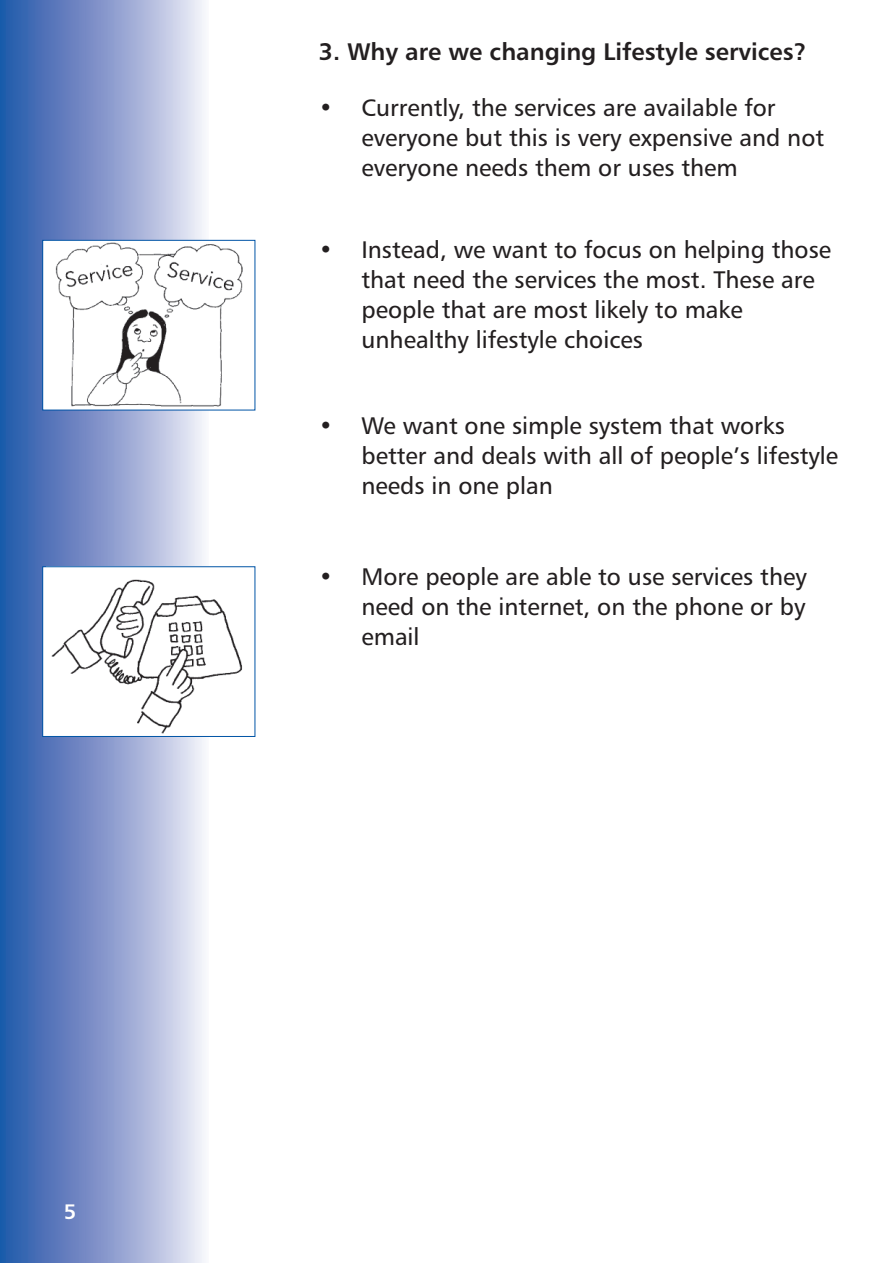
<style>
.page{position:relative;width:893px;height:1263px;background:#fff}
.page>*{position:absolute;margin:0;border:0;box-sizing:border-box;transform-origin:0 0}
.t1{font:24px/30px "Humanist 777 BT Roman B";color:#231f20}
.t2{font:24px "Humanist 777 BT Bold B";color:#231f20}
.t3{font:21px "Humanist 777 BT Bold B";color:#fff}
</style>
<div class="page">
<div style="left:0;top:0;width:208px;height:1263px;background:linear-gradient(to right,#1f50a6,#efeaf6)"></div>
<div style="left:43px;top:240px;width:212px;height:170px;background:#fff"></div>
<img style="left:55px;top:242px;width:188px;height:165px">
<img style="left:46px;top:568px;width:197px;height:167px">
<p class="t3" style="left:64px;top:1203px;width:14px">5</p>
<p class="t2" style="left:319px;top:43px;width:489px">3. Why are we changing Lifestyle services?</p>
<p class="t1" style="left:361px;top:95px;width:464px;text-indent:-43px">• Currently, the services are available for everyone but this is very expensive and not everyone needs them or uses them</p>
<p class="t1" style="left:361px;top:237px;width:471px;text-indent:-43px">• Instead, we want to focus on helping those that need the services the most. These are people that are most likely to make unhealthy lifestyle choices</p>
<p class="t1" style="left:361px;top:412px;width:478px;text-indent:-43px">• We want one simple system that works better and deals with all of people’s lifestyle needs in one plan</p>
<p class="t1" style="left:361px;top:563px;width:447px;text-align:justify;text-indent:-43px">• More people are able to use services they need on the internet, on the phone or by email</p>
</div>
